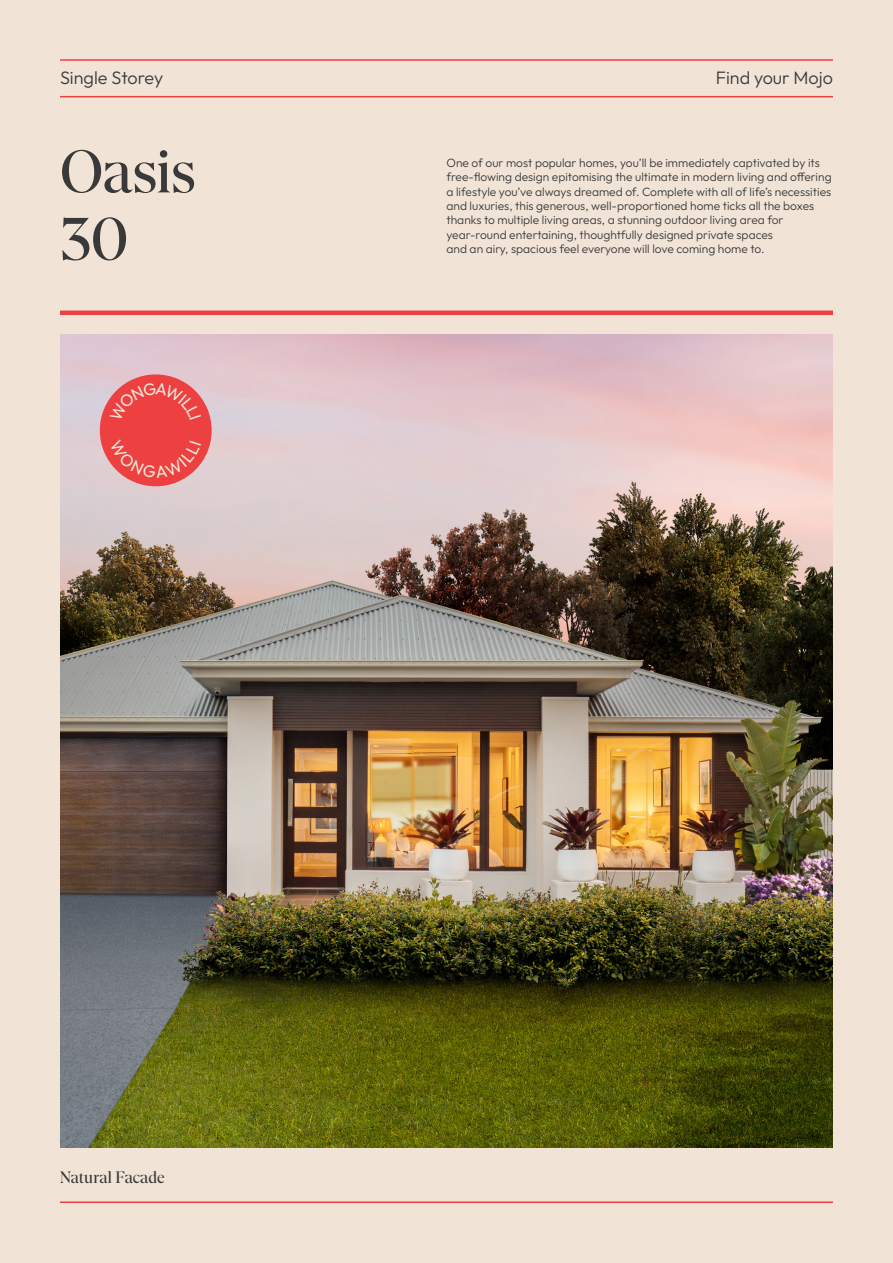
<style>
.page{position:relative;width:893px;height:1263px;background:#f1e4d7}
.page>*{position:absolute;margin:0;border:0;box-sizing:border-box;transform-origin:0 0}
.t1{font:60px/67.5px "At Gambit";letter-spacing:-.01em;color:#393939}
.t2{font:300 18px "Outfit";color:#393939}
.t3{font:16.5px "At Gambit";letter-spacing:.005em;color:#393939}
.t4{font:300 12px/14.4px "Outfit";color:#393939}
</style>
<div class="page">
<hr style="left:60px;top:59px;width:773px;height:2px;background:#ed4040">
<hr style="left:60px;top:96px;width:773px;height:1px;background:#ed4040">
<hr style="left:60px;top:1201px;width:773px;height:2px;background:#ed4040">
<hr style="left:60px;top:311px;width:773px;height:4px;background:#ed4040">
<img style="left:60px;top:335px;width:773px;height:812px">
<div style="left:100px;top:374px;width:112px;height:112px;background:#ed4040;border-radius:50%"></div>
<svg style="left:110px;top:382px;width:91px;height:16px"></svg>
<svg style="left:110px;top:462px;width:91px;height:16px"></svg>
<h2 class="t2" style="left:60px;top:67px;width:105px">Single Storey</h2>
<h2 class="t2" style="left:716px;top:67px;width:119px">Find your Mojo</h2>
<p class="t1" style="left:60px;top:138px;width:137px">Oasis<br>30</p>
<p class="t4" style="left:446px;top:156px;width:387px">One of our most popular homes, you’ll be immediately captivated by its free-flowing design epitomising the ultimate in modern living and offering a lifestyle you’ve always dreamed of. Complete with all of life’s necessities and luxuries, this generous, well-proportioned home ticks all the boxes thanks to multiple living areas, a stunning outdoor living area for year-round entertaining, thoughtfully designed private spaces<br>and an airy, spacious feel everyone will love coming home to.</p>
<p class="t3" style="left:60px;top:1167px;width:106px">Natural Facade</p>
</div>
